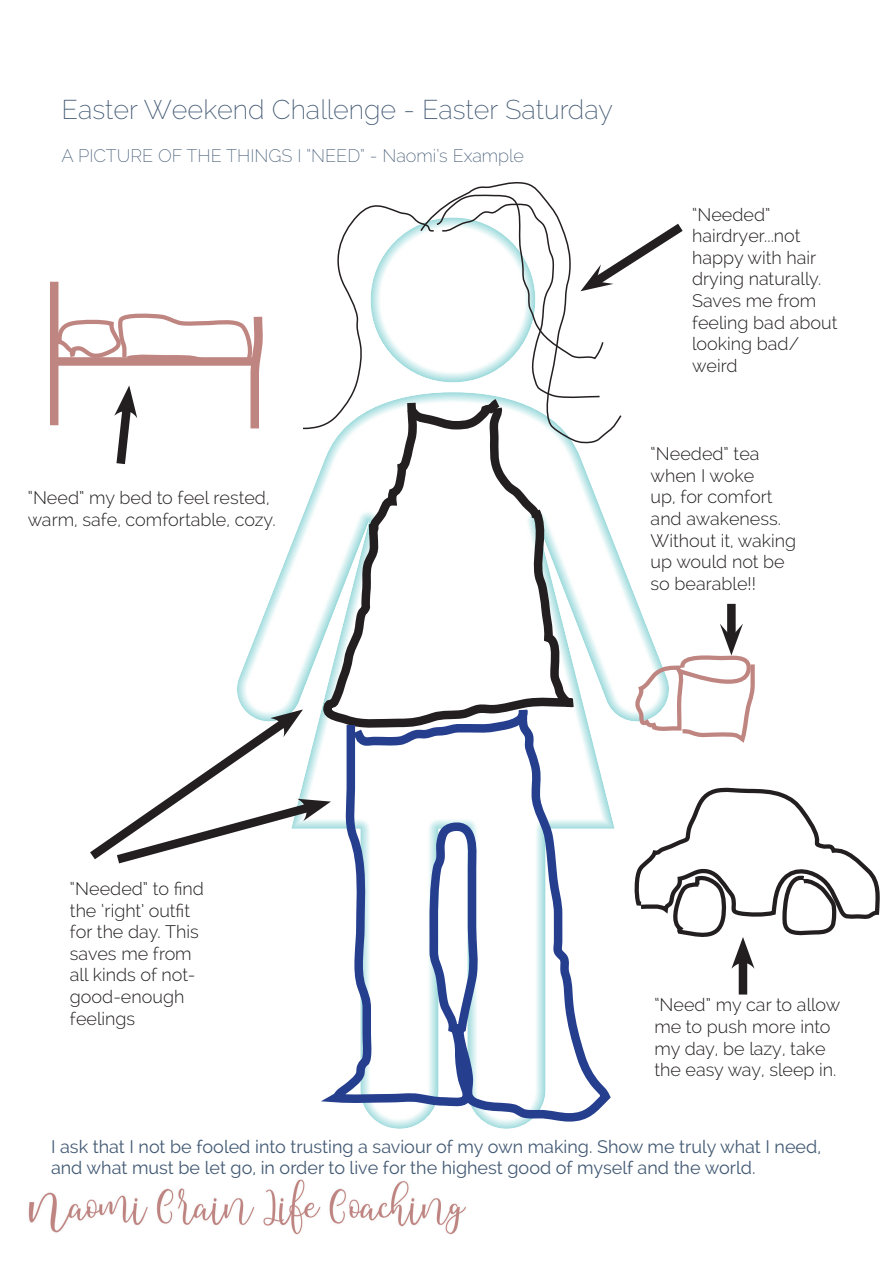
<style>
.page{position:relative;width:893px;height:1263px;background:#fff}
.page>*{position:absolute;margin:0;border:0;box-sizing:border-box;transform-origin:0 0}
.t1{font:200 27px "Raleway";color:#435a74}
.t2{font:300 18px/21.6px "Raleway";color:#231f20}
.t3{font:18px/21.6px "Raleway";color:#435a74}
.t4{font:200 18px "Raleway";color:#435a74}
</style>
<div class="page">
<img style="left:28px;top:1179px;width:276px;height:56px">
<div style="left:727px;top:604px;width:9px;height:33px;background:#231f20"></div>
<svg style="left:642px;top:624px;width:113px;height:119px"></svg>
<svg style="left:301px;top:191px;width:382px;height:346px"></svg>
<svg style="left:317px;top:500px;width:325px;height:225px"></svg>
<svg style="left:304px;top:621px;width:312px;height:614px"></svg>
<svg style="left:90px;top:708px;width:241px;height:162px"></svg>
<svg style="left:50px;top:281px;width:213px;height:184px"></svg>
<svg style="left:634px;top:787px;width:246px;height:208px"></svg>
<p class="t1" style="left:62px;top:94px;width:553px">Easter Weekend Challenge - Easter Saturday</p>
<p class="t4" style="left:62px;top:145px;width:464px">A PICTURE OF THE THINGS I “NEED” - Naomi’s Example</p>
<p class="t2" style="left:28px;top:487px;width:249px">“Need” my bed to feel rested, warm, safe, comfortable, cozy.</p>
<p class="t2" style="left:692px;top:203px;width:147px">“Needed” hairdryer...not happy with hair drying naturally.<br>Saves me from feeling bad about looking bad/ weird</p>
<p class="t2" style="left:651px;top:443px;width:147px">“Needed” tea when I woke<br>up, for comfort and awakeness.<br>Without it, waking up would not be so bearable!!</p>
<p class="t2" style="left:70px;top:878px;width:136px">“Needed” to find the ‘right’ outfit for the day. This saves me from all kinds of not&shy;good-enough feelings</p>
<p class="t2" style="left:654px;top:994px;width:188px">“Need” my car to allow me to push more into my day, be lazy, take the easy way, sleep in.</p>
<p class="t3" style="left:51px;top:1135px;width:771px">I ask that I not be fooled into trusting a saviour of my own making. Show me truly what I need, and what must be let go, in order to live for the highest good of myself and the world.</p>
</div>
